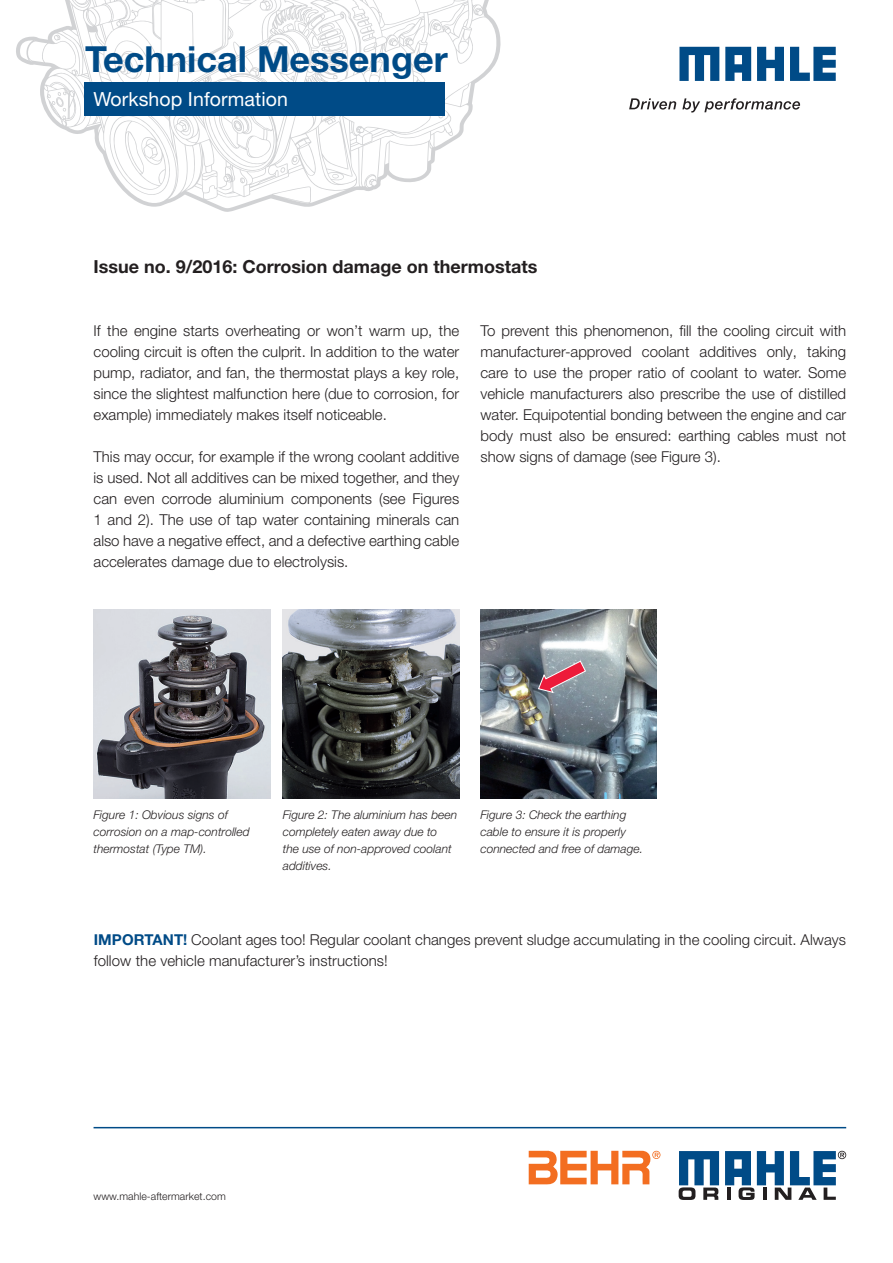
<style>
.page{position:relative;width:893px;height:1263px;background:#fff}
.page>*{position:absolute;margin:0;border:0;box-sizing:border-box;transform-origin:0 0}
.t1{font:700 36px "Helvetica Neue LT Pro";color:#004b87}
.t2{font:19.5px "Helvetica Neue LT Pro";letter-spacing:.005em;color:#fff}
.t3{font:700 18px "Helvetica Neue LT Pro";color:#231f20}
.t4{font:300 15px/21px "Helvetica Neue LT Pro";color:#231f20;text-align:justify}
.t5{font:italic 300 12px/16.8px "Helvetica Neue LT Pro";color:#231f20}
.t6{font:300 10.5px "Helvetica Neue LT Pro";letter-spacing:.005em;color:#231f20}
.s1{font-weight:700;color:#004b87}
</style>
<div class="page">
<svg style="left:16px;top:0;width:485px;height:212px"></svg>
<div style="left:84px;top:82px;width:361px;height:34px;background:#004b87"></div>
<svg style="left:629px;top:98px;width:171px;height:15px"></svg>
<svg style="left:679px;top:47px;width:157px;height:34px"></svg>
<svg style="left:679px;top:1151px;width:40px;height:49px"></svg>
<svg style="left:725px;top:1151px;width:121px;height:49px"></svg>
<hr style="left:94px;top:1127px;width:752px;height:1px;background:#004b87">
<img style="left:94px;top:609px;width:176px;height:189px">
<img style="left:283px;top:609px;width:176px;height:189px">
<img style="left:480px;top:609px;width:177px;height:189px">
<svg style="left:537px;top:660px;width:50px;height:34px;background:#a97786"></svg>
<svg style="left:529px;top:1151px;width:131px;height:33px"></svg>
<h1 class="t1" style="left:85px;top:37px;width:364px">Technical Messenger</h1>
<h2 class="t2" style="left:94px;top:87px;width:196px">Workshop Information</h2>
<p class="t3" style="left:94px;top:255px;width:446px">Issue no. 9/2016: Corrosion damage on thermostats</p>
<p class="t4" style="left:94px;top:320px;width:367px">If the engine starts overheating or won’t warm up, the cooling circuit is often the culprit. In addition to the water pump, radiator, and fan, the thermostat plays a key role, since the slightest malfunction here (due to corrosion, for example) immediately makes itself noticeable.</p>
<p class="t4" style="left:94px;top:446px;width:367px">This may occur, for example if the wrong coolant additive is used. Not all additives can be mixed together, and they can even corrode aluminium components (see Figures 1 and 2). The use of tap water containing minerals can also have a negative effect, and a defective earthing cable accelerates damage due to electrolysis.</p>
<p class="t4" style="left:480px;top:320px;width:367px">To prevent this phenomenon, fill the cooling circuit with manufacturer-approved coolant additives only, taking care to use the proper ratio of coolant to water. Some vehicle manufacturers also prescribe the use of distilled water. Equipotential bonding between the engine and car body must also be ensured: earthing cables must not show signs of damage (see Figure 3).</p>
<p class="t5" style="left:94px;top:806px;width:158px">Figure 1: Obvious signs of corrosion on a map-controlled thermostat (Type TM).</p>
<p class="t5" style="left:283px;top:806px;width:176px">Figure 2: The aluminium has been completely eaten away due to<br>the use of non-approved coolant additives.</p>
<p class="t5" style="left:480px;top:806px;width:164px">Figure 3: Check the earthing cable to ensure it is properly connected and free of damage.</p>
<p class="t4" style="left:94px;top:929px;width:754px"><span class="s1">IMPORTANT!</span> Coolant ages too! Regular coolant changes prevent sludge accumulating in the cooling circuit. Always follow the vehicle manufacturer’s instructions!</p>
<p class="t6" style="left:94px;top:1190px;width:134px">www.mahle-aftermarket.com</p>
</div>
